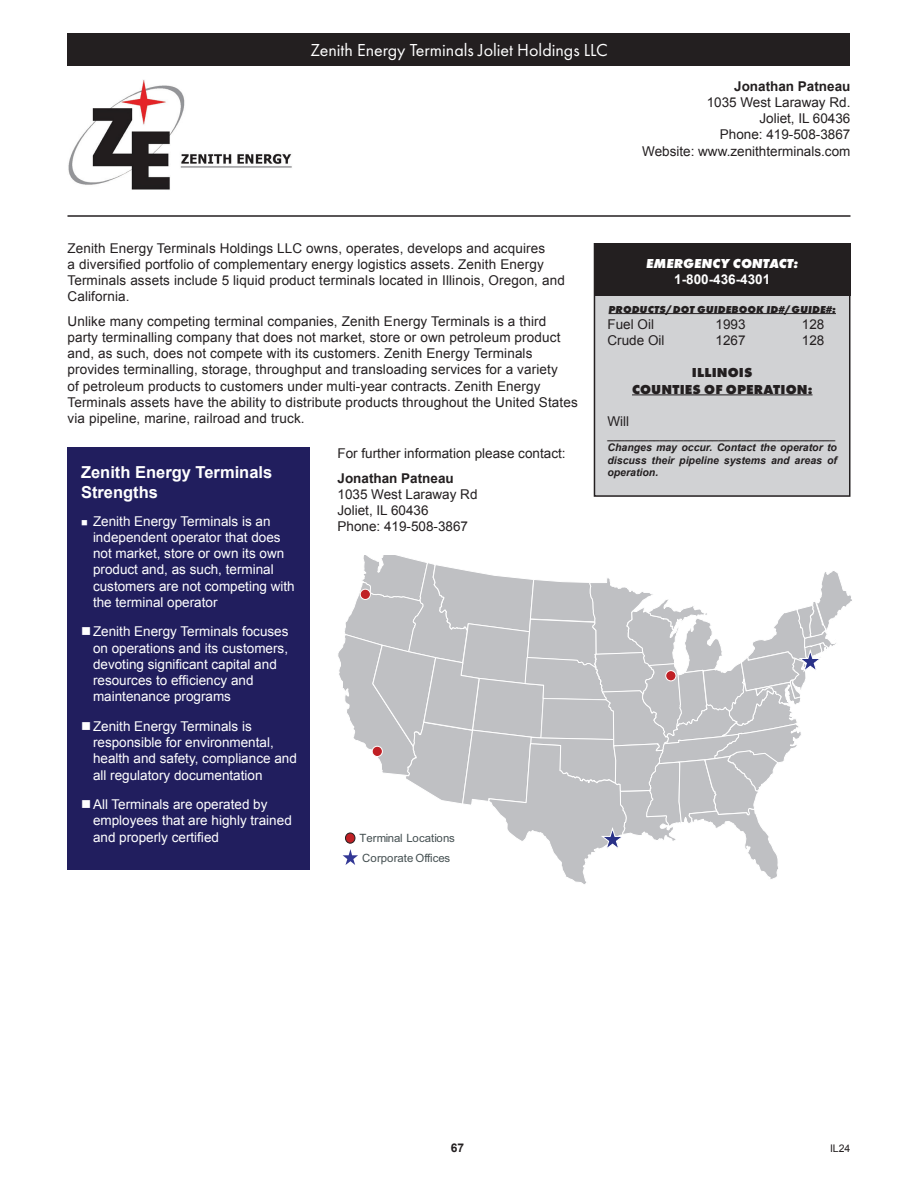
<style>
.page{position:relative;width:918px;height:1188px;background:#fff}
.page>*{position:absolute;margin:0;border:0;box-sizing:border-box;transform-origin:0 0}
.t1{font:18px "Futura PT";color:#fff}
.t2{font:700 16.5px/19.8px "Arial";color:#fff}
.t3{font:13.5px/16.2px "Arial";letter-spacing:.01em;color:#231f20}
.t4{font:13.5px/16.2px "Arial";color:#fff}
.t5{font:700 13.5px "Arial";color:#231f20}
.t6{font:800 13.5px "Futura PT";letter-spacing:.01em;color:#231f20}
.t7{font:italic 800 13.5px "Futura PT";color:#fff}
.t8{font:700 13.5px "Arial";color:#fff}
.t9{font:700 12px "Arial";color:#231f20}
.t10{font:11.4px "Arial";letter-spacing:-.005em;color:#444f51}
.t11{font:italic 700 10.5px/12.6px "Arial";color:#231f20;text-align:justify}
.t12{font:italic 800 10.5px "Futura PT";letter-spacing:.01em;color:#231f20}
.t13{font:10.5px "Arial";color:#231f20}
</style>
<div class="page">
<div style="left:594px;top:244px;width:256px;height:252px;background:#d1d2d4"></div>
<div style="left:594px;top:243px;width:256px;height:254px;border:2px solid #231f20"></div>
<hr style="left:68px;top:215px;width:782px;height:2px;background:#231f20">
<div style="left:68px;top:34px;width:782px;height:32px;background:#231f20"></div>
<div style="left:594px;top:244px;width:256px;height:52px;background:#231f20"></div>
<hr style="left:609px;top:313px;width:227px;height:1px;background:#231f20">
<hr style="left:632px;top:395px;width:181px;height:1px;background:#231f20">
<div style="left:68px;top:447px;width:242px;height:423px;background:#211e5e"></div>
<svg style="left:338px;top:555px;width:514px;height:329px"></svg>
<div style="left:666px;top:671px;width:10px;height:10px;background:#c02025;border-radius:50%"></div>
<div style="left:665px;top:670px;width:11px;height:11px;border:1px solid #fff;border-radius:50%"></div>
<div style="left:360px;top:589px;width:10px;height:10px;background:#c02025;border-radius:50%"></div>
<div style="left:360px;top:589px;width:11px;height:11px;border:1px solid #fff;border-radius:50%"></div>
<div style="left:372px;top:746px;width:10px;height:11px;background:#c02025;border-radius:50%"></div>
<div style="left:372px;top:746px;width:11px;height:11px;border:1px solid #fff;border-radius:50%"></div>
<img style="left:68px;top:80px;width:224px;height:110px">
<p class="t1" style="left:311px;top:39px;width:299px">Zenith Energy Terminals Joliet Holdings LLC</p>
<p class="t5" style="left:734px;top:77px;width:118px">Jonathan Patneau</p>
<p class="t3" style="left:707px;top:94px;width:145px">1035 West Laraway Rd.</p>
<p class="t3" style="left:759px;top:111px;width:93px">Joliet, IL 60436</p>
<p class="t3" style="left:720px;top:127px;width:132px">Phone: 419-508-3867</p>
<p class="t3" style="left:642px;top:143px;width:210px">Website: www.zenithterminals.com</p>
<p class="t3" style="left:68px;top:240px;width:499px">Zenith Energy Terminals Holdings LLC owns, operates, develops and acquires<br>a diversified portfolio of complementary energy logistics assets. Zenith Energy Terminals assets include 5 liquid product terminals located in Illinois, Oregon, and California.</p>
<p class="t3" style="left:68px;top:313px;width:512px">Unlike many competing terminal companies, Zenith Energy Terminals is a third party terminalling company that does not market, store or own petroleum product and, as such, does not compete with its customers. Zenith Energy Terminals provides terminalling, storage, throughput and transloading services for a variety<br>of petroleum products to customers under multi-year contracts. Zenith Energy Terminals assets have the ability to distribute products throughout the United States via pipeline, marine, railroad and truck.</p>
<p class="t3" style="left:338px;top:446px;width:230px">For further information please contact:</p>
<p class="t5" style="left:338px;top:469px;width:118px">Jonathan Patneau</p>
<p class="t3" style="left:338px;top:486px;width:142px">1035 West Laraway Rd</p>
<p class="t3" style="left:338px;top:502px;width:93px">Joliet, IL 60436</p>
<p class="t3" style="left:338px;top:519px;width:132px">Phone: 419-508-3867</p>
<p class="t2" style="left:81px;top:463px;width:193px">Zenith Energy Terminals<br>Strengths</p>
<p class="t4" style="left:93px;top:513px;width:203px;text-indent:-12px">■ Zenith Energy Terminals is an independent operator that does not market, store or own its own product and, as such, terminal customers are not competing with the terminal operator</p>
<p class="t4" style="left:93px;top:624px;width:197px;text-indent:-12px">■Zenith Energy Terminals focuses on operations and its customers, devoting significant capital and resources to efficiency and maintenance programs</p>
<p class="t4" style="left:93px;top:718px;width:205px;text-indent:-12px">■Zenith Energy Terminals is responsible for environmental, health and safety, compliance and all regulatory documentation</p>
<p class="t4" style="left:93px;top:797px;width:200px;text-indent:-12px">■All Terminals are operated by employees that are highly trained and properly certified</p>
<p class="t10" style="left:359px;top:830px;width:97px">Terminal Locations</p>
<p class="t10" style="left:362px;top:850px;width:89px">Corporate Offices</p>
<p class="t7" style="left:646px;top:254px;width:154px">EMERGENCY CONTACT:</p>
<p class="t8" style="left:674px;top:270px;width:98px">1-800-436-4301</p>
<p class="t12" style="left:609px;top:302px;width:229px">PRODUCTS/DOT GUIDEBOOK ID#/GUIDE#:</p>
<p class="t3" style="left:608px;top:316px;width:48px">Fuel Oil</p>
<p class="t3" style="left:716px;top:316px;width:32px">1993</p>
<p class="t3" style="left:802px;top:316px;width:24px">128</p>
<p class="t3" style="left:608px;top:332px;width:59px">Crude Oil</p>
<p class="t3" style="left:716px;top:332px;width:32px">1267</p>
<p class="t3" style="left:802px;top:332px;width:24px">128</p>
<p class="t6" style="left:692px;top:364px;width:62px">ILLINOIS</p>
<p class="t6" style="left:632px;top:380px;width:182px">COUNTIES OF OPERATION:</p>
<p class="t3" style="left:608px;top:413px;width:23px">Will</p>
<p class="t11" style="left:608px;top:429px;width:229px">_______________________________________</p>
<p class="t11" style="left:608px;top:441px;width:231px">Changes may occur. Contact the operator to discuss their pipeline systems and areas of operation.</p>
<p class="t9" style="left:451px;top:1140px;width:15px">67</p>
<p class="t13" style="left:830px;top:1141px;width:22px">IL24</p>
</div>
